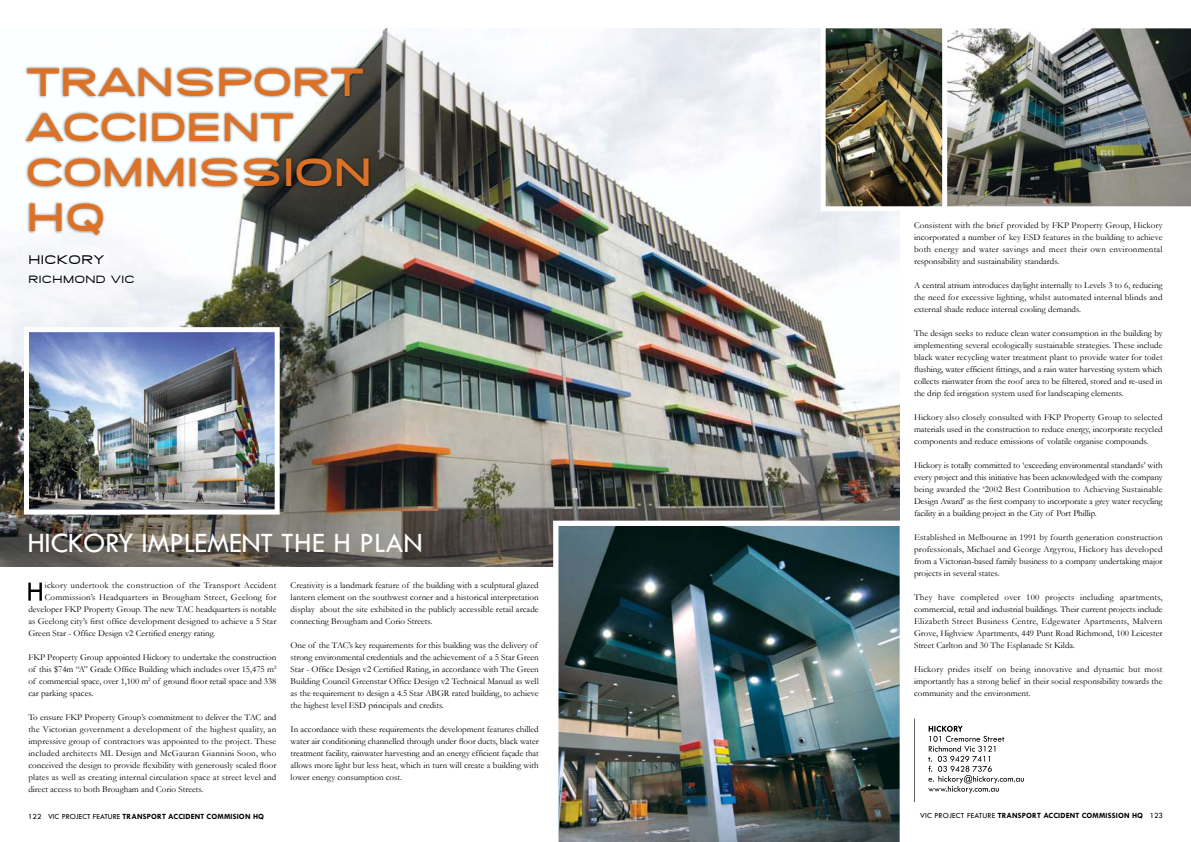
<style>
.page{position:relative;width:1191px;height:842px;background:#fff}
.page>*{position:absolute;margin:0;border:0;box-sizing:border-box;transform-origin:0 0}
.t1{font:800 40px/45px "SF Grandezza";letter-spacing:.05em;color:#dd7226}
.t2{font:29px "Tw Cen";letter-spacing:-.01em;color:#fff}
.t3{font:500 13px "SF Grandezza";letter-spacing:.05em;color:#000}
.t4{font:500 11px "SF Grandezza";letter-spacing:.05em;color:#000}
.t5{font:9px/12px "Garamond";color:#000;text-align:justify}
.t6{font:9px "Garamond";letter-spacing:.025em;color:#000}
.t7{font:700 8px "Tw Cen";letter-spacing:.02em;color:#000}
.s1{font-weight:400}
</style>
<div class="page">
<img style="left:0;top:28px;width:899px;height:539px">
<svg style="left:928px;top:726px;width:96px;height:67px"></svg>
<hr style="left:914px;top:718px;width:1px;height:84px;background:#5f6062">
<svg style="left:28px;top:583px;width:14px;height:18px"></svg>
<img style="left:30px;top:333px;width:244px;height:176px">
<div style="left:24px;top:327px;width:256px;height:188px;border:5px solid #fff"></div>
<img style="left:553px;top:521px;width:347px;height:321px">
<img style="left:826px;top:29px;width:115px;height:176px">
<img style="left:947px;top:28px;width:244px;height:179px">
<div style="left:820px;top:23px;width:127px;height:188px;border:5px solid #fff"></div>
<div style="left:23px;top:66px;width:348px;height:172px;background:#000;opacity:.5"></div>
<h1 class="t1" style="left:27px;top:60px;width:345px">TRANSPORT<br>ACCIDENT<br>COMMISSION<br>HQ</h1>
<h3 class="t3" style="left:28px;top:251px;width:77px">HICKORY</h3>
<p class="t4" style="left:28px;top:272px;width:107px">RICHMOND VIC</p>
<h2 class="t2" style="left:27px;top:525px;width:269px">HICKORY IMPLEMENT THE</h2>
<h2 class="t2" style="left:333px;top:525px;width:91px">H PLAN</h2>
<p class="t6" style="left:45px;top:579px;width:233px">ickory undertook the construction of the Transport Accident</p>
<p class="t6" style="left:45px;top:591px;width:233px">Commission’s Headquarters in Brougham Street, Geelong for</p>
<p class="t5" style="left:28px;top:603px;width:249px">developer FKP Property Group. The new TAC headquarters is notable</p>
<p class="t5" style="left:28px;top:615px;width:249px">as Geelong city’s first office development designed to achieve a 5 Star</p>
<p class="t5" style="left:28px;top:627px;width:189px">Green Star - Office Design v2 Certified energy rating.</p>
<p class="t5" style="left:28px;top:651px;width:250px">FKP Property Group appointed Hickory to undertake the construction of this $74m “A” Grade Office Building which includes over 15,475 m<sup>2 </sup>of commercial space, over 1,100 m<sup>2</sup> of ground floor retail space and 338 car parking spaces.</p>
<p class="t5" style="left:28px;top:711px;width:250px">To ensure FKP Property Group’s commitment to deliver the TAC and the Victorian government a development of the highest quality, an impressive group of contractors was appointed to the project. These included architects ML Design and McGauran Giannini Soon, who conceived the design to provide flexibility with generously scaled floor plates as well as creating internal circulation space at street level and direct access to both Brougham and Corio Streets.</p>
<p class="t5" style="left:291px;top:579px;width:250px">Creativity is a landmark feature of the building with a sculptural glazed lantern element on the southwest corner and a historical interpretation display about the site exhibited in the publicly accessible retail arcade connecting Brougham and Corio Streets.</p>
<p class="t5" style="left:291px;top:639px;width:250px;text-align:left">One of the TAC’s key requirements for this building was the delivery of strong environmental credentials and the achievement of a 5 Star Green Star - Office Design v2 Certified Rating, in accordance with The Green Building Council Greenstar Office Design v2 Technical Manual as well as the requirement to design a 4.5 Star ABGR rated building, to achieve the highest level ESD principals and credits.</p>
<p class="t5" style="left:291px;top:723px;width:250px">In accordance with these requirements the development features chilled water air conditioning channelled through under floor ducts, black water treatment facility, rainwater harvesting and an energy efficient façade that allows more light but less heat, which in turn will create a building with lower energy consumption cost.</p>
<p class="t5" style="left:914px;top:219px;width:250px">Consistent with the brief provided by FKP Property Group, Hickory incorporated a number of key ESD features in the building to achieve both energy and water savings and meet their own environmental responsibility and sustainability standards.</p>
<p class="t5" style="left:914px;top:279px;width:250px">A central atrium introduces daylight internally to Levels 3 to 6, reducing the need for excessive lighting, whilst automated internal blinds and external shade reduce internal cooling demands.</p>
<p class="t5" style="left:914px;top:327px;width:250px">The design seeks to reduce clean water consumption in the building by implementing several ecologically sustainable strategies. These include black water recycling water treatment plant to provide water for toilet flushing, water efficient fittings, and a rain water harvesting system which collects rainwater from the roof area to be filtered, stored and re-used in the drip fed irrigation system used for landscaping elements.</p>
<p class="t5" style="left:914px;top:411px;width:250px">Hickory also closely consulted with FKP Property Group to selected materials used in the construction to reduce energy, incorporate recycled components and reduce emissions of volatile organise compounds.</p>
<p class="t5" style="left:914px;top:459px;width:250px">Hickory is totally committed to ‘exceeding environmental standards’ with every project and this initiative has been acknowledged with the company being awarded the ‘2002 Best Contribution to Achieving Sustainable Design Award’ as the first company to incorporate a grey water recycling facility in a building project in the City of Port Phillip.</p>
<p class="t5" style="left:914px;top:531px;width:250px">Established in Melbourne in 1991 by fourth generation construction professionals, Michael and George Argyrou, Hickory has developed from a Victorian-based family business to a company undertaking major projects in several states.</p>
<p class="t5" style="left:914px;top:591px;width:250px">They have completed over 100 projects including apartments, commercial, retail and industrial buildings. Their current projects include Elizabeth Street Business Centre, Edgewater Apartments, Malvern Grove, Highview Apartments, 449 Punt Road Richmond, 100 Leicester Street Carlton and 30 The Esplanade St Kilda.</p>
<p class="t5" style="left:914px;top:663px;width:250px">Hickory prides itself on being innovative and dynamic but most importantly has a strong belief in their social responsibility towards the community and the environment.</p>
<p class="t7" style="left:28px;top:811px;width:237px"><span class="s1">122 VIC PROJECT FEATURE</span> TRANSPORT ACCIDENT COMMISION HQ</p>
<p class="t7" style="left:920px;top:811px;width:244px"><span class="s1">VIC PROJECT FEATURE</span> TRANSPORT ACCIDENT COMMISSION HQ <span class="s1">123</span></p>
</div>
